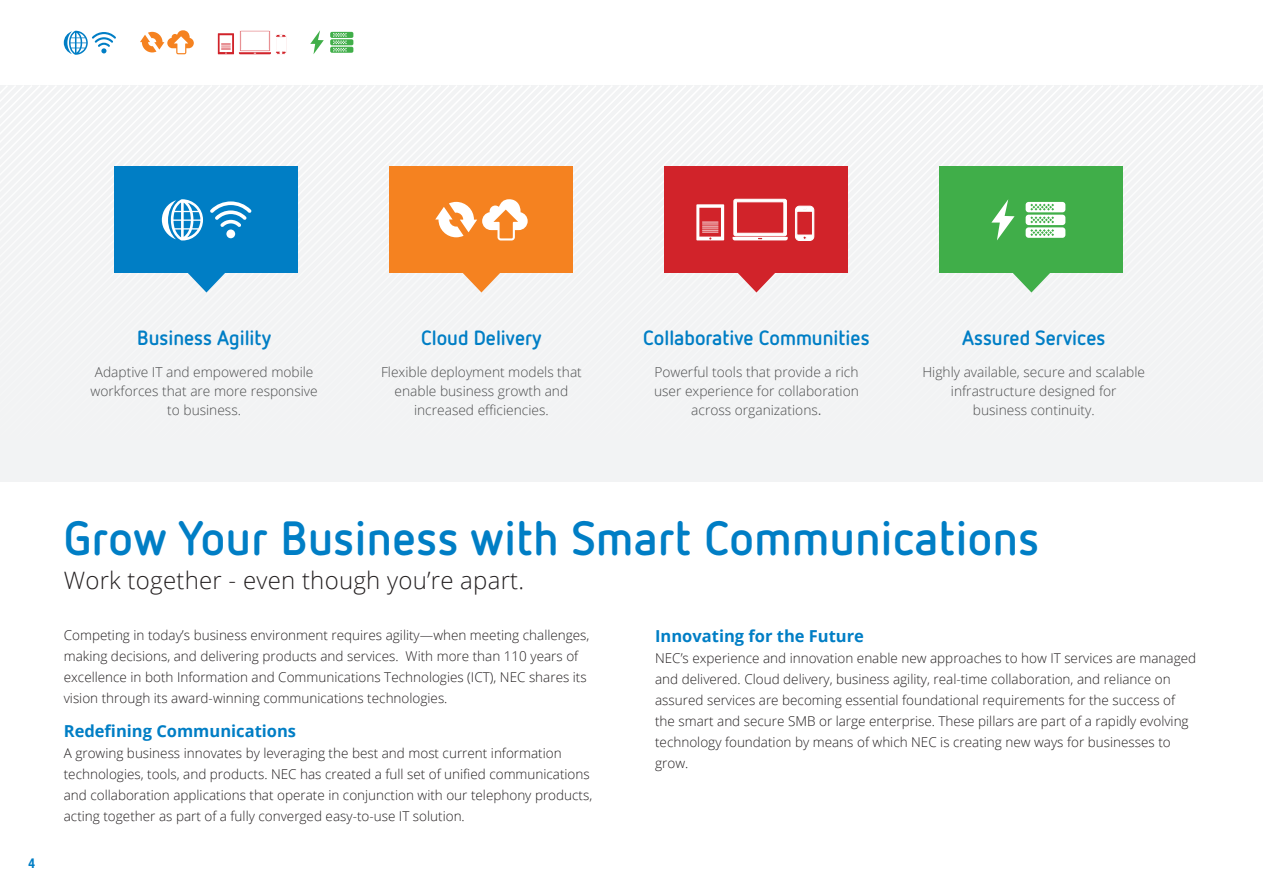
<style>
.page{position:relative;width:1263px;height:893px;background:#fff}
.page>*{position:absolute;margin:0;border:0;box-sizing:border-box;transform-origin:0 0}
.t1{font:700 48px "Netto OT";letter-spacing:.01em;color:#007ec5}
.t2{font:300 24px "Open Sans";letter-spacing:.01em;color:#231f20}
.t3{font:700 20.55px "Netto OT";color:#007ec5}
.t4{font:700 16.5px "Open Sans";color:#007ec5}
.t5{font:300 13.8px/19.5px "Open Sans";color:#4b4c4d;text-align:center}
.t6{font:300 13.5px/21px "Open Sans";color:#231f20}
.t7{font:700 condensed 13.5px "Helvetica Neue LT Pro";color:#007ec5}
.s1{font-family:"Helvetica Neue LT Pro"}
</style>
<div class="page">
<div style="left:2px;top:85px;width:8px;height:397px;background:#f2f3f4"></div>
<div style="left:10px;top:85px;width:9px;height:397px;background:#f2f3f4"></div>
<div style="left:19px;top:85px;width:8px;height:397px;background:#f2f3f4"></div>
<div style="left:27px;top:85px;width:8px;height:397px;background:#f2f3f4"></div>
<div style="left:35px;top:85px;width:8px;height:397px;background:#f2f3f4"></div>
<div style="left:43px;top:85px;width:8px;height:397px;background:#f2f3f4"></div>
<div style="left:51px;top:85px;width:8px;height:397px;background:#f2f3f4"></div>
<div style="left:59px;top:85px;width:9px;height:397px;background:#f2f3f4"></div>
<div style="left:68px;top:85px;width:8px;height:397px;background:#f2f3f4"></div>
<div style="left:76px;top:85px;width:8px;height:397px;background:#f2f3f4"></div>
<div style="left:84px;top:85px;width:8px;height:397px;background:#f2f3f4"></div>
<div style="left:92px;top:85px;width:8px;height:397px;background:#f2f3f4"></div>
<div style="left:100px;top:85px;width:9px;height:397px;background:#f2f3f4"></div>
<div style="left:305px;top:85px;width:8px;height:397px;background:#f2f3f4"></div>
<div style="left:313px;top:85px;width:8px;height:397px;background:#f2f3f4"></div>
<div style="left:321px;top:85px;width:8px;height:397px;background:#f2f3f4"></div>
<div style="left:329px;top:85px;width:8px;height:397px;background:#f2f3f4"></div>
<div style="left:337px;top:85px;width:9px;height:397px;background:#f2f3f4"></div>
<div style="left:346px;top:85px;width:8px;height:397px;background:#f2f3f4"></div>
<div style="left:354px;top:85px;width:8px;height:397px;background:#f2f3f4"></div>
<div style="left:362px;top:85px;width:8px;height:397px;background:#f2f3f4"></div>
<div style="left:370px;top:85px;width:8px;height:397px;background:#f2f3f4"></div>
<div style="left:378px;top:85px;width:8px;height:397px;background:#f2f3f4"></div>
<div style="left:574px;top:85px;width:9px;height:397px;background:#f2f3f4"></div>
<div style="left:583px;top:85px;width:8px;height:397px;background:#f2f3f4"></div>
<div style="left:591px;top:85px;width:8px;height:397px;background:#f2f3f4"></div>
<div style="left:599px;top:85px;width:8px;height:397px;background:#f2f3f4"></div>
<div style="left:607px;top:85px;width:8px;height:397px;background:#f2f3f4"></div>
<div style="left:615px;top:85px;width:8px;height:397px;background:#f2f3f4"></div>
<div style="left:623px;top:85px;width:9px;height:397px;background:#f2f3f4"></div>
<div style="left:632px;top:85px;width:8px;height:397px;background:#f2f3f4"></div>
<div style="left:640px;top:85px;width:8px;height:397px;background:#f2f3f4"></div>
<div style="left:648px;top:85px;width:8px;height:397px;background:#f2f3f4"></div>
<div style="left:656px;top:85px;width:8px;height:397px;background:#f2f3f4"></div>
<div style="left:852px;top:85px;width:9px;height:397px;background:#f2f3f4"></div>
<div style="left:861px;top:85px;width:8px;height:397px;background:#f2f3f4"></div>
<div style="left:869px;top:85px;width:8px;height:397px;background:#f2f3f4"></div>
<div style="left:877px;top:85px;width:8px;height:397px;background:#f2f3f4"></div>
<div style="left:885px;top:85px;width:8px;height:397px;background:#f2f3f4"></div>
<div style="left:893px;top:85px;width:8px;height:397px;background:#f2f3f4"></div>
<div style="left:901px;top:85px;width:9px;height:397px;background:#f2f3f4"></div>
<div style="left:910px;top:85px;width:8px;height:397px;background:#f2f3f4"></div>
<div style="left:918px;top:85px;width:8px;height:397px;background:#f2f3f4"></div>
<div style="left:926px;top:85px;width:8px;height:397px;background:#f2f3f4"></div>
<svg style="left:934px;top:85px;width:8px;height:397px"></svg>
<div style="left:950px;top:85px;width:9px;height:397px;background:#f2f3f4"></div>
<div style="left:975px;top:85px;width:8px;height:397px;background:#f2f3f4"></div>
<div style="left:983px;top:85px;width:8px;height:397px;background:#f2f3f4"></div>
<div style="left:991px;top:85px;width:8px;height:397px;background:#f2f3f4"></div>
<div style="left:999px;top:85px;width:9px;height:397px;background:#f2f3f4"></div>
<div style="left:1008px;top:85px;width:8px;height:397px;background:#f2f3f4"></div>
<div style="left:1016px;top:85px;width:8px;height:397px;background:#f2f3f4"></div>
<div style="left:1024px;top:85px;width:8px;height:397px;background:#f2f3f4"></div>
<div style="left:1032px;top:85px;width:8px;height:397px;background:#f2f3f4"></div>
<div style="left:1040px;top:85px;width:9px;height:397px;background:#f2f3f4"></div>
<div style="left:1049px;top:85px;width:8px;height:397px;background:#f2f3f4"></div>
<div style="left:1057px;top:85px;width:8px;height:397px;background:#f2f3f4"></div>
<div style="left:1065px;top:85px;width:8px;height:397px;background:#f2f3f4"></div>
<div style="left:1073px;top:85px;width:8px;height:397px;background:#f2f3f4"></div>
<div style="left:1081px;top:85px;width:8px;height:397px;background:#f2f3f4"></div>
<div style="left:1089px;top:85px;width:9px;height:397px;background:#f2f3f4"></div>
<div style="left:1098px;top:85px;width:8px;height:397px;background:#f2f3f4"></div>
<div style="left:1106px;top:85px;width:8px;height:397px;background:#f2f3f4"></div>
<div style="left:1114px;top:85px;width:8px;height:397px;background:#f2f3f4"></div>
<div style="left:1122px;top:85px;width:8px;height:397px;background:#f2f3f4"></div>
<div style="left:1130px;top:85px;width:8px;height:397px;background:#f2f3f4"></div>
<div style="left:1138px;top:85px;width:9px;height:397px;background:#f2f3f4"></div>
<div style="left:1147px;top:85px;width:8px;height:397px;background:#f2f3f4"></div>
<div style="left:1155px;top:85px;width:108px;height:397px;background:#f2f3f4"></div>
<div style="left:115px;top:166px;width:183px;height:107px;background:#007ec5"></div>
<div style="left:390px;top:166px;width:183px;height:107px;background:#f58220"></div>
<div style="left:665px;top:166px;width:183px;height:107px;background:#d1232a"></div>
<div style="left:940px;top:166px;width:183px;height:107px;background:#40ae49"></div>
<svg style="left:162px;top:199px;width:90px;height:93px"></svg>
<div style="left:226px;top:229px;width:9px;height:9px;background:#fff;border-radius:50%"></div>
<svg style="left:435px;top:199px;width:93px;height:93px"></svg>
<svg style="left:696px;top:199px;width:92px;height:93px"></svg>
<svg style="left:795px;top:206px;width:19px;height:34px"></svg>
<svg style="left:991px;top:199px;width:74px;height:93px"></svg>
<svg style="left:64px;top:31px;width:52px;height:24px"></svg>
<svg style="left:140px;top:30px;width:54px;height:24px"></svg>
<svg style="left:218px;top:30px;width:68px;height:24px"></svg>
<svg style="left:310px;top:30px;width:14px;height:24px"></svg>
<svg style="left:330px;top:32px;width:23px;height:21px"></svg>
<p class="t3" style="left:137px;top:325px;width:135px">Business Agility</p>
<p class="t5" style="left:91px;top:361px;width:229px">Adaptive IT and empowered mobile workforces that are more responsive to business.</p>
<p class="t3" style="left:421px;top:325px;width:122px">Cloud Delivery</p>
<p class="t5" style="left:381px;top:361px;width:202px">Flexible deployment models that enable business growth and increased efficiencies.</p>
<p class="t3" style="left:643px;top:325px;width:228px">Collaborative Communities</p>
<p class="t5" style="left:654px;top:361px;width:206px">Powerful tools that provide a rich user experience for collaboration across organizations<span class="s1">.</span></p>
<p class="t3" style="left:962px;top:325px;width:145px">Assured Services</p>
<p class="t5" style="left:922px;top:361px;width:224px">Highly available, secure and scalable</p>
<p class="t5" style="left:951px;top:381px;width:167px">infrastructure designed for</p>
<p class="t5" style="left:973px;top:400px;width:123px">business continuity.</p>
<p class="t7" style="left:29px;top:855px;width:8px">4</p>
<p class="t1" style="left:64px;top:508px;width:977px">Grow Your Business with Smart Communications</p>
<p class="t2" style="left:64px;top:564px;width:462px">Work together - even though you’re apart.</p>
<p class="t6" style="left:64px;top:624px;width:527px">Competing in today’s business environment requires agility—when meeting challenges, making decisions, and delivering products and services. With more than 110 years of excellence in both Information and Communications Technologies (ICT), NEC shares its vision through its award-winning communications technologies.</p>
<p class="t4" style="left:64px;top:719px;width:234px">Redefining Communications</p>
<p class="t6" style="left:64px;top:742px;width:530px">A growing business innovates by leveraging the best and most current information technologies, tools, and products. NEC has created a full set of unified communications and collaboration applications that operate in conjunction with our telephony products, acting together as part of a fully converged easy-to-use IT solution.</p>
<p class="t4" style="left:655px;top:624px;width:210px">Innovating for the Future</p>
<p class="t6" style="left:655px;top:647px;width:543px">NEC’s experience and innovation enable new approaches to how IT services are managed and delivered. Cloud delivery, business agility, real-time collaboration, and reliance on assured services are becoming essential foundational requirements for the success of the smart and secure SMB or large enterprise. These pillars are part of a rapidly evolving technology foundation by means of which NEC is creating new ways for businesses to grow.</p>
</div>
